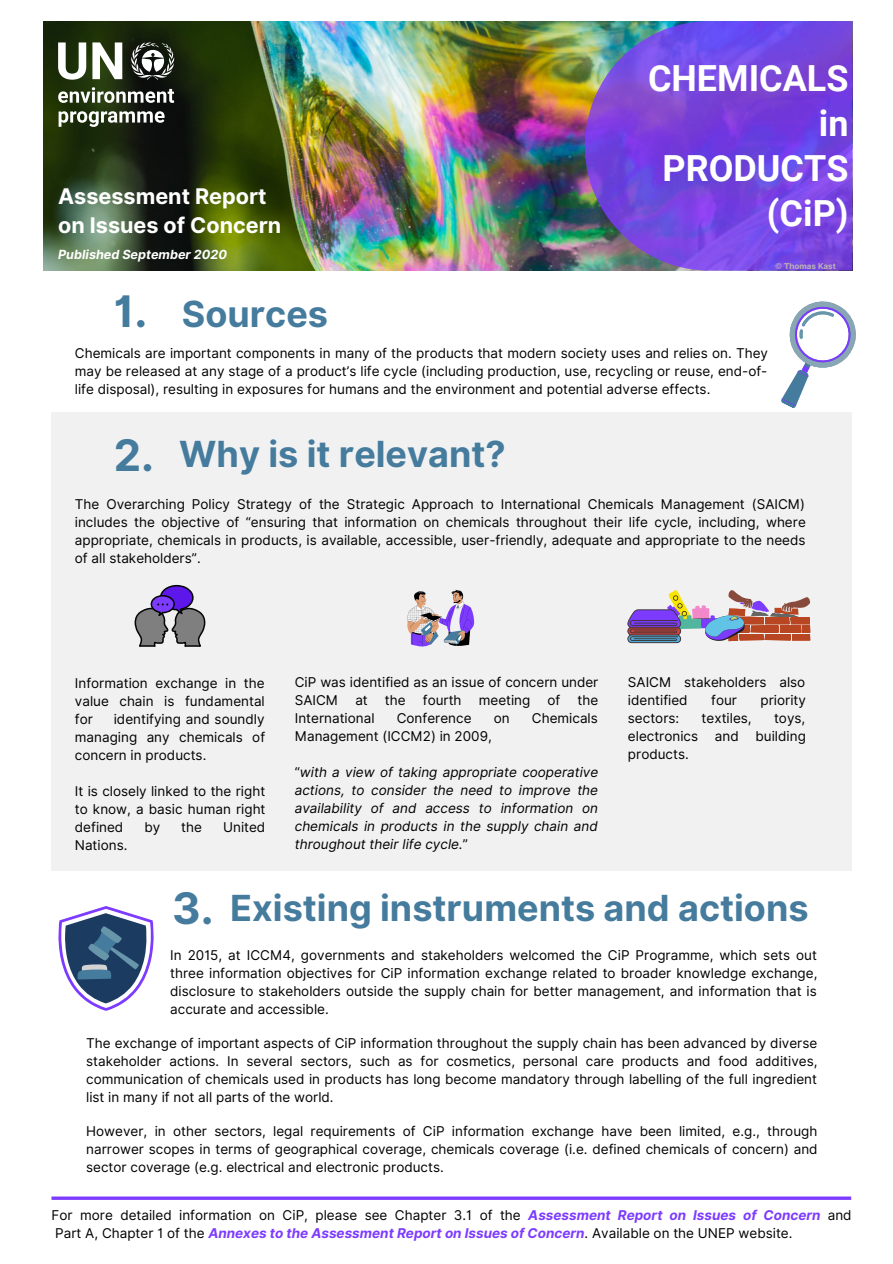
<style>
.page{position:relative;width:893px;height:1264px;background:#fff}
.page>*{position:absolute;margin:0;border:0;box-sizing:border-box;transform-origin:0 0}
.t1{font:700 36px "Inter";color:#457b9d}
.t2{font:700 36px/45px "Roboto";color:#fff;text-align:right}
.t3{font:700 21.6px/29.2px "Inter";color:#fff}
.t4{font:13.5px/18px "Inter";color:#000;text-align:justify}
.t5{font:italic 13.5px/18px "Inter";color:#000;text-align:justify}
.t6{font:italic 700 12.6px "Inter";color:#fff}
.t7{font:700 8.1px "Inter";color:#bbb5b5}
.s1{font-size:43.5px}
.s2{font-style:normal}
.s3{font-weight:700;font-style:italic;color:#7d3bff}
</style>
<div class="page">
<svg style="left:781px;top:301px;width:75px;height:107px"></svg>
<div style="left:51px;top:412px;width:801px;height:458px;background:#f1f1f1"></div>
<img style="left:43px;top:21px;width:809px;height:250px">
<svg style="left:130px;top:42px;width:45px;height:38px"></svg>
<svg style="left:58px;top:42px;width:28px;height:38px"></svg>
<svg style="left:92px;top:42px;width:30px;height:37px"></svg>
<svg style="left:58px;top:87px;width:116px;height:16px"></svg>
<svg style="left:59px;top:111px;width:105px;height:16px"></svg>
<img style="left:585px;top:21px;width:267px;height:249px">
<svg style="left:58px;top:906px;width:96px;height:104px"></svg>
<svg style="left:407px;top:589px;width:67px;height:57px"></svg>
<svg style="left:134px;top:585px;width:72px;height:61px"></svg>
<svg style="left:627px;top:590px;width:183px;height:53px"></svg>
<hr style="left:51px;top:1196px;width:800px;height:3px;background:#7d3bff">
<h2 class="t3" style="left:58px;top:182px;width:225px">Assessment Report on Issues of Concern</h2>
<p class="t6" style="left:58px;top:247px;width:170px">Published September 2020</p>
<h1 class="t2" style="left:648px;top:56px;width:202px">CHEMICALS in<br>PRODUCTS (CiP)</h1>
<p class="t7" style="left:775px;top:261px;width:62px">© Thomas Kast</p>
<h1 class="t1" style="left:114px;top:292px;width:216px"><span class="s1">1.</span> Sources</h1>
<p class="t4" style="left:75px;top:344px;width:694px">Chemicals are important components in many of the products that modern society uses and relies on. They may be released at any stage of a product’s life cycle (including production, use, recycling or reuse, end-of&shy;life disposal), resulting in exposures for humans and the environment and potential adverse effects.</p>
<h1 class="t1" style="left:114px;top:433px;width:393px"><span class="s1">2.</span> Why is it relevant?</h1>
<p class="t4" style="left:75px;top:495px;width:732px">The Overarching Policy Strategy of the Strategic Approach to International Chemicals Management (SAICM) includes the objective of “ensuring that information on chemicals throughout their life cycle, including, where appropriate, chemicals in products, is available, accessible, user-friendly, adequate and appropriate to the needs of all stakeholders”.</p>
<p class="t4" style="left:75px;top:673px;width:191px">Information exchange in the value chain is fundamental for</p>
<p class="t4" style="left:75px;top:709px;width:192px;text-indent:39px">identifying and soundly managing any chemicals of concern in products.</p>
<p class="t4" style="left:75px;top:781px;width:192px">It is closely linked to the right to know, a basic human right defined</p>
<p class="t4" style="left:144px;top:817px;width:17px">by</p>
<p class="t4" style="left:181px;top:817px;width:22px">the</p>
<p class="t4" style="left:223px;top:817px;width:44px">United</p>
<p class="t4" style="left:75px;top:835px;width:54px">Nations.</p>
<p class="t4" style="left:295px;top:673px;width:305px">CiP was identified as an issue of concern under<br>SAICM</p>
<p class="t4" style="left:355px;top:691px;width:14px">at</p>
<p class="t4" style="left:385px;top:691px;width:22px">the</p>
<p class="t4" style="left:423px;top:691px;width:40px">fourth</p>
<p class="t4" style="left:478px;top:691px;width:53px">meeting</p>
<p class="t4" style="left:547px;top:691px;width:14px">of</p>
<p class="t4" style="left:577px;top:691px;width:22px">the</p>
<p class="t4" style="left:295px;top:709px;width:81px">International</p>
<p class="t4" style="left:397px;top:709px;width:76px">Conference</p>
<p class="t4" style="left:493px;top:709px;width:17px">on</p>
<p class="t4" style="left:532px;top:709px;width:67px">Chemicals</p>
<p class="t4" style="left:295px;top:727px;width:198px">Management (ICCM2) in 2009,</p>
<p class="t5" style="left:295px;top:763px;width:305px"><span class="s2">“</span>with a view of taking appropriate cooperative actions, to consider the need to improve the availability of and access to information on chemicals in products in the supply chain and throughout their life cycle.<span class="s2">”</span></p>
<p class="t4" style="left:628px;top:673px;width:179px">SAICM stakeholders also identified</p>
<p class="t4" style="left:711px;top:691px;width:27px">four</p>
<p class="t4" style="left:760px;top:691px;width:47px">priority</p>
<p class="t4" style="left:628px;top:709px;width:53px">sectors:</p>
<p class="t4" style="left:701px;top:709px;width:52px">textiles,</p>
<p class="t4" style="left:628px;top:709px;width:179px;text-indent:146px">toys, electronics and building products.</p>
<h1 class="t1" style="left:172px;top:886px;width:638px"><span class="s1">3.</span> Existing instruments and actions</h1>
<p class="t4" style="left:170px;top:945px;width:648px">In 2015, at ICCM4, governments and stakeholders welcomed the CiP Programme, which sets out three information objectives for CiP information exchange related to broader knowledge exchange, disclosure to stakeholders outside the supply chain for better management, and information that is accurate and accessible.</p>
<p class="t4" style="left:86px;top:1034px;width:732px">The exchange of important aspects of CiP information throughout the supply chain has been advanced by diverse stakeholder actions. In several sectors, such as for cosmetics, personal care products and food additives, communication of chemicals used in products has long become mandatory through labelling of the full ingredient list in many if not all parts of the world.</p>
<p class="t4" style="left:86px;top:1122px;width:732px">However, in other sectors, legal requirements of CiP information exchange have been limited, e.g., through narrower scopes in terms of geographical coverage, chemicals coverage (i.e. defined chemicals of concern) and sector coverage (e.g. electrical and electronic products.</p>
<p class="t4" style="left:51px;top:1205px;width:801px">For more detailed information on CiP, please see Chapter 3.1 of the <span class="s3">Assessment Report on Issues of Concern</span> and<br>Part A, Chapter 1 of the <span class="s3">Annexes to the Assessment Report on Issues of Concern</span>. Available on the UNEP website.</p>
</div>
